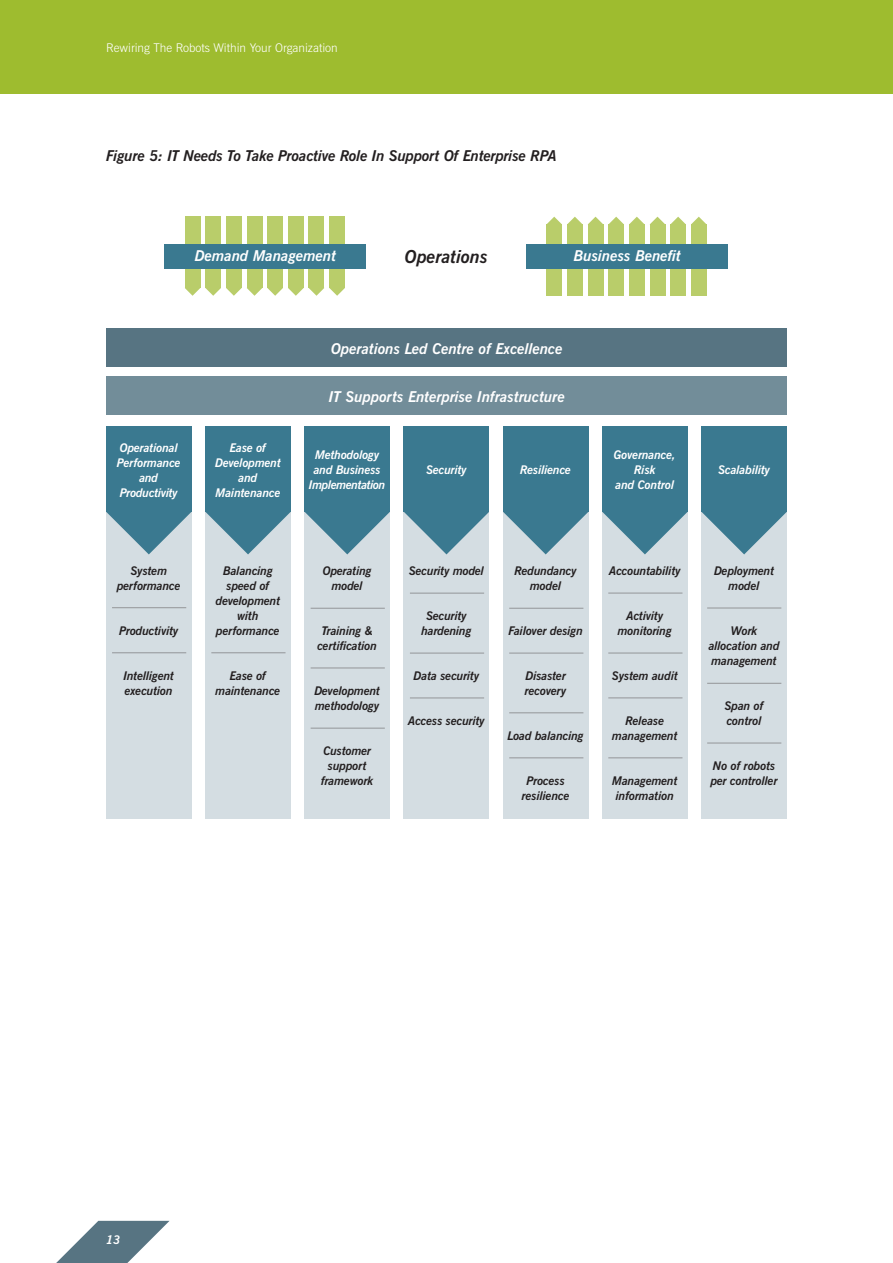
<style>
.page{position:relative;width:893px;height:1263px;background:#fff}
.page>*{position:absolute;margin:0;border:0;box-sizing:border-box;transform-origin:0 0}
.t1{font:italic 700 18px "News Gothic BT";color:#231f20}
.t2{font:italic 700 15px "News Gothic BT";color:#fff}
.t3{font:italic 700 15px "News Gothic BT";letter-spacing:-.01em;color:#231f20}
.t4{font:italic 700 12px/15px "News Gothic BT";letter-spacing:-.01em;color:#231f20;text-align:center}
.t5{font:italic 700 12px/15px "News Gothic BT";letter-spacing:-.01em;color:#fff;text-align:center}
.t6{font:300 12px "News Gothic BT";color:#fff}
</style>
<div class="page">
<svg style="left:56px;top:1221px;width:114px;height:42px"></svg>
<div style="left:0;top:0;width:893px;height:94px;background:#9ebc2f"></div>
<div style="left:106px;top:512px;width:85px;height:306px;background:#d4dde2"></div>
<div style="left:206px;top:512px;width:85px;height:306px;background:#d4dde2"></div>
<div style="left:305px;top:512px;width:85px;height:306px;background:#d4dde2"></div>
<div style="left:404px;top:512px;width:85px;height:306px;background:#d4dde2"></div>
<div style="left:503px;top:512px;width:85px;height:306px;background:#d4dde2"></div>
<div style="left:602px;top:512px;width:85px;height:306px;background:#d4dde2"></div>
<div style="left:702px;top:512px;width:85px;height:306px;background:#d4dde2"></div>
<div style="left:106px;top:328px;width:681px;height:39px;background:#577482"></div>
<div style="left:106px;top:376px;width:681px;height:39px;background:#728d99"></div>
<div style="left:106px;top:427px;width:85px;height:85px;background:#3a7990"></div>
<svg style="left:106px;top:512px;width:85px;height:42px"></svg>
<div style="left:206px;top:427px;width:85px;height:85px;background:#3a7990"></div>
<svg style="left:206px;top:512px;width:85px;height:42px"></svg>
<div style="left:305px;top:427px;width:85px;height:85px;background:#3a7990"></div>
<svg style="left:305px;top:512px;width:85px;height:42px"></svg>
<div style="left:404px;top:427px;width:85px;height:85px;background:#3a7990"></div>
<svg style="left:404px;top:512px;width:85px;height:42px"></svg>
<div style="left:503px;top:427px;width:85px;height:85px;background:#3a7990"></div>
<svg style="left:503px;top:512px;width:85px;height:42px"></svg>
<div style="left:602px;top:427px;width:85px;height:85px;background:#3a7990"></div>
<svg style="left:602px;top:512px;width:85px;height:42px"></svg>
<div style="left:702px;top:427px;width:85px;height:85px;background:#3a7990"></div>
<svg style="left:702px;top:512px;width:85px;height:42px"></svg>
<hr style="left:112px;top:607px;width:74px;height:1px;background:#939598">
<hr style="left:112px;top:652px;width:74px;height:1px;background:#939598">
<hr style="left:211px;top:652px;width:75px;height:1px;background:#939598">
<hr style="left:311px;top:608px;width:74px;height:1px;background:#939598">
<hr style="left:311px;top:668px;width:74px;height:1px;background:#939598">
<hr style="left:311px;top:728px;width:74px;height:1px;background:#939598">
<hr style="left:410px;top:698px;width:74px;height:1px;background:#939598">
<hr style="left:410px;top:653px;width:74px;height:1px;background:#939598">
<hr style="left:410px;top:593px;width:74px;height:1px;background:#939598">
<hr style="left:509px;top:608px;width:74px;height:1px;background:#939598">
<hr style="left:509px;top:653px;width:74px;height:1px;background:#939598">
<hr style="left:509px;top:712px;width:74px;height:1px;background:#939598">
<hr style="left:509px;top:758px;width:74px;height:1px;background:#939598">
<hr style="left:608px;top:758px;width:74px;height:1px;background:#939598">
<hr style="left:608px;top:698px;width:74px;height:1px;background:#939598">
<hr style="left:608px;top:653px;width:74px;height:1px;background:#939598">
<hr style="left:608px;top:593px;width:74px;height:1px;background:#939598">
<hr style="left:707px;top:608px;width:74px;height:1px;background:#939598">
<hr style="left:707px;top:683px;width:74px;height:1px;background:#939598">
<hr style="left:707px;top:743px;width:74px;height:1px;background:#939598">
<div style="left:226px;top:217px;width:16px;height:71px;background:#b9cd6a"></div>
<div style="left:185px;top:217px;width:15px;height:71px;background:#b9cd6a"></div>
<div style="left:247px;top:217px;width:15px;height:71px;background:#b9cd6a"></div>
<div style="left:205px;top:217px;width:16px;height:71px;background:#b9cd6a"></div>
<div style="left:267px;top:217px;width:16px;height:71px;background:#b9cd6a"></div>
<div style="left:288px;top:217px;width:16px;height:71px;background:#b9cd6a"></div>
<div style="left:309px;top:217px;width:15px;height:71px;background:#b9cd6a"></div>
<div style="left:329px;top:217px;width:16px;height:71px;background:#b9cd6a"></div>
<svg style="left:185px;top:280px;width:160px;height:16px"></svg>
<div style="left:164px;top:244px;width:202px;height:25px;background:#3a7990"></div>
<div style="left:650px;top:224px;width:15px;height:72px;background:#b9cd6a"></div>
<div style="left:691px;top:224px;width:16px;height:72px;background:#b9cd6a"></div>
<div style="left:629px;top:224px;width:16px;height:72px;background:#b9cd6a"></div>
<div style="left:670px;top:224px;width:16px;height:72px;background:#b9cd6a"></div>
<div style="left:608px;top:224px;width:16px;height:72px;background:#b9cd6a"></div>
<div style="left:588px;top:224px;width:15px;height:72px;background:#b9cd6a"></div>
<div style="left:567px;top:224px;width:16px;height:72px;background:#b9cd6a"></div>
<div style="left:546px;top:224px;width:16px;height:72px;background:#b9cd6a"></div>
<svg style="left:547px;top:217px;width:159px;height:15px"></svg>
<div style="left:526px;top:244px;width:202px;height:25px;background:#3a7990"></div>
<p class="t6" style="left:106px;top:40px;width:233px">Rewiring The Robots Within Your Organization</p>
<p class="t3" style="left:106px;top:147px;width:452px">Figure 5: IT Needs To Take Proactive Role In Support Of Enterprise RPA</p>
<h1 class="t1" style="left:405px;top:245px;width:85px">Operations</h1>
<p class="t2" style="left:195px;top:247px;width:143px">Demand Management</p>
<p class="t2" style="left:574px;top:247px;width:109px">Business Benefit</p>
<p class="t5" style="left:117px;top:440px;width:65px">Operational<br>Performance and<br>Productivity</p>
<p class="t4" style="left:117px;top:563px;width:65px">System performance</p>
<p class="t4" style="left:119px;top:623px;width:61px">Productivity</p>
<p class="t4" style="left:123px;top:668px;width:52px;text-align:left">Intelligent execution</p>
<p class="t5" style="left:215px;top:440px;width:67px">Ease of<br>Development and<br>Maintenance</p>
<p class="t4" style="left:216px;top:563px;width:66px">Balancing speed of development with performance</p>
<p class="t4" style="left:216px;top:668px;width:66px">Ease of maintenance</p>
<p class="t2" style="left:331px;top:340px;width:233px">Operations Led Centre of Excellence</p>
<p class="t2" style="left:329px;top:387px;width:238px">IT Supports Enterprise Infrastructure</p>
<p class="t5" style="left:309px;top:447px;width:78px">Methodology and Business<br>Implementation</p>
<p class="t5" style="left:426px;top:462px;width:42px">Security</p>
<p class="t5" style="left:520px;top:462px;width:52px">Resilience</p>
<p class="t5" style="left:614px;top:447px;width:63px">Governance,<br>Risk<br>and Control</p>
<p class="t5" style="left:718px;top:462px;width:54px">Scalability</p>
<p class="t4" style="left:323px;top:563px;width:51px">Operating model</p>
<p class="t4" style="left:317px;top:623px;width:61px">Training &amp; certification</p>
<p class="t4" style="left:314px;top:683px;width:67px;text-align:left">Development methodology</p>
<p class="t4" style="left:321px;top:743px;width:54px">Customer support framework</p>
<p class="t4" style="left:409px;top:563px;width:77px">Security model</p>
<p class="t4" style="left:421px;top:608px;width:52px">Security hardening</p>
<p class="t4" style="left:414px;top:668px;width:67px">Data security</p>
<p class="t4" style="left:408px;top:713px;width:78px">Access security</p>
<p class="t4" style="left:515px;top:563px;width:64px">Redundancy model</p>
<p class="t4" style="left:508px;top:623px;width:76px">Failover design</p>
<p class="t4" style="left:525px;top:668px;width:43px;text-align:left">Disaster recovery</p>
<p class="t4" style="left:508px;top:728px;width:78px">Load balancing</p>
<p class="t4" style="left:522px;top:773px;width:49px">Process resilience</p>
<p class="t4" style="left:609px;top:563px;width:73px">Accountability</p>
<p class="t4" style="left:618px;top:608px;width:56px">Activity monitoring</p>
<p class="t4" style="left:612px;top:668px;width:68px">System audit</p>
<p class="t4" style="left:612px;top:713px;width:67px">Release management</p>
<p class="t4" style="left:612px;top:773px;width:67px">Management information</p>
<p class="t4" style="left:714px;top:563px;width:62px">Deployment model</p>
<p class="t4" style="left:709px;top:623px;width:72px">Work allocation and management</p>
<p class="t4" style="left:724px;top:698px;width:41px;text-align:left">Span of control</p>
<p class="t4" style="left:711px;top:758px;width:68px;text-align:left">No of robots per controller</p>
<p class="t5" style="left:106px;top:1232px;width:16px">13</p>
</div>
